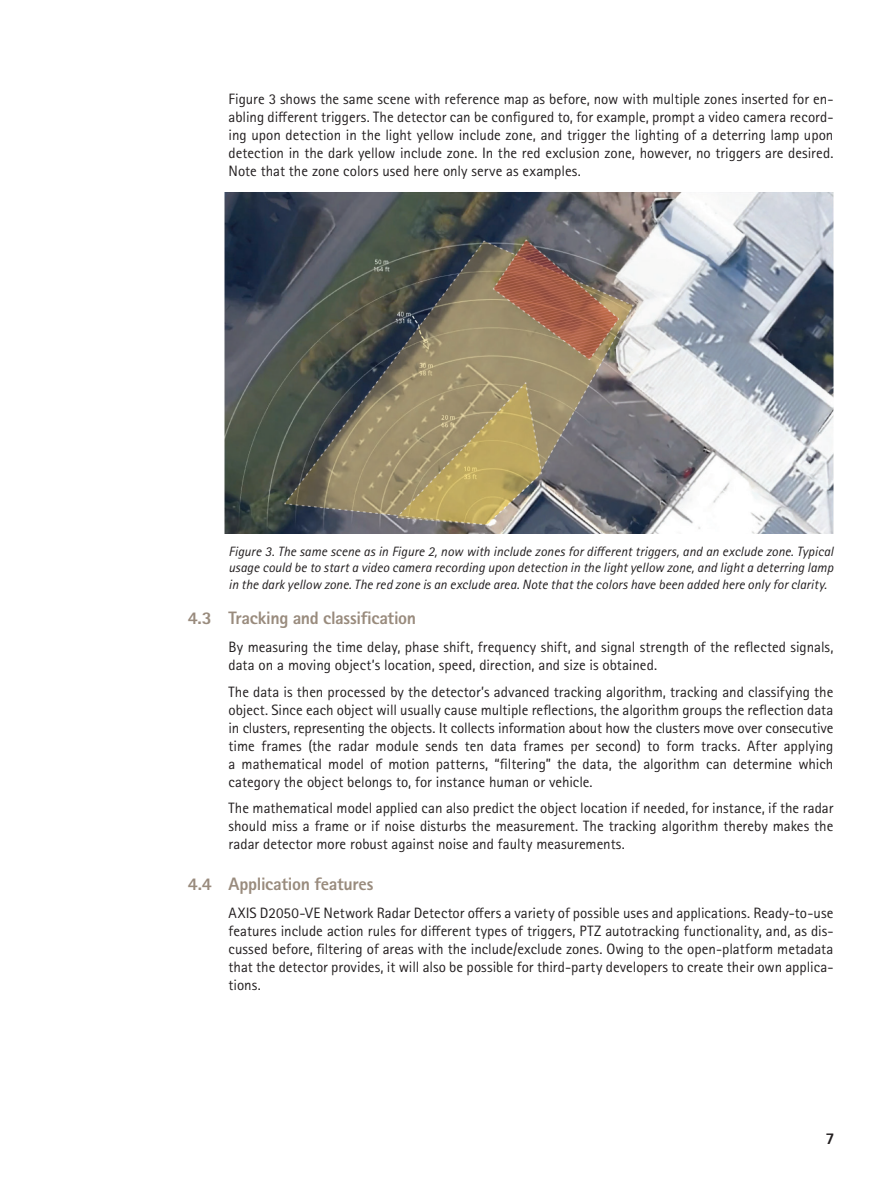
<style>
.page{position:relative;width:893px;height:1191px;background:#fff}
.page>*{position:absolute;margin:0;border:0;box-sizing:border-box;transform-origin:0 0}
.t1{font:800 18px "Rotis Sans Serif Pro";letter-spacing:-.02em;color:#998b7d}
.t2{font:800 16.5px "Rotis Sans Serif Pro";color:#231f20}
.text_bodycopy{font:15px/18px "Rotis Sans Serif Pro";color:#231f20;text-align:justify}
.text_picture{font:italic 13.5px/16.5px "Rotis Sans Serif Pro";letter-spacing:.005em;color:#231f20;text-align:justify}
</style>
<div class="page">
<img style="left:224px;top:193px;width:609px;height:340px">
<p class="text_bodycopy" style="left:229px;top:90px;width:606px">Figure 3 shows the same scene with reference map as before, now with multiple zones inserted for en&shy;abling different triggers. The detector can be configured to, for example, prompt a video camera record&shy;ing upon detection in the light yellow include zone, and trigger the lighting of a deterring lamp upon detection in the dark yellow include zone. In the red exclusion zone, however, no triggers are desired.<br>Note that the zone colors used here only serve as examples.</p>
<p class="text_picture" style="left:229px;top:543px;width:606px">Figure 3. The same scene as in Figure 2, now with include zones for different triggers, and an exclude zone. Typical usage could be to start a video camera recording upon detection in the light yellow zone, and light a deterring lamp in the dark yellow zone. The red zone is an exclude area. Note that the colors have been added here only for clarity.</p>
<p class="t1" style="left:188px;top:606px;width:230px">4.3 Tracking and classification</p>
<p class="text_bodycopy" style="left:229px;top:638px;width:606px">By measuring the time delay, phase shift, frequency shift, and signal strength of the reflected signals, data on a moving object’s location, speed, direction, and size is obtained.</p>
<p class="text_bodycopy" style="left:229px;top:683px;width:606px">The data is then processed by the detector’s advanced tracking algorithm, tracking and classifying the object. Since each object will usually cause multiple reflections, the algorithm groups the reflection data in clusters, representing the objects. It collects information about how the clusters move over consecutive time frames (the radar module sends ten data frames per second) to form tracks. After applying a mathematical model of motion patterns, “filtering” the data, the algorithm can determine which category the object belongs to, for instance human or vehicle.</p>
<p class="text_bodycopy" style="left:229px;top:799px;width:606px">The mathematical model applied can also predict the object location if needed, for instance, if the radar should miss a frame or if noise disturbs the measurement. The tracking algorithm thereby makes the radar detector more robust against noise and faulty measurements.</p>
<p class="t1" style="left:188px;top:872px;width:187px">4.4 Application features</p>
<p class="text_bodycopy" style="left:229px;top:904px;width:606px">AXIS D2050-VE Network Radar Detector offers a variety of possible uses and applications. Ready-to-use features include action rules for different types of triggers, PTZ autotracking functionality, and, as dis&shy;cussed before, filtering of areas with the include/exclude zones. Owing to the open-platform metadata that the detector provides, it will also be possible for third-party developers to create their own applica&shy;tions.</p>
<p class="t2" style="left:825px;top:1128px;width:11px">7</p>
</div>
